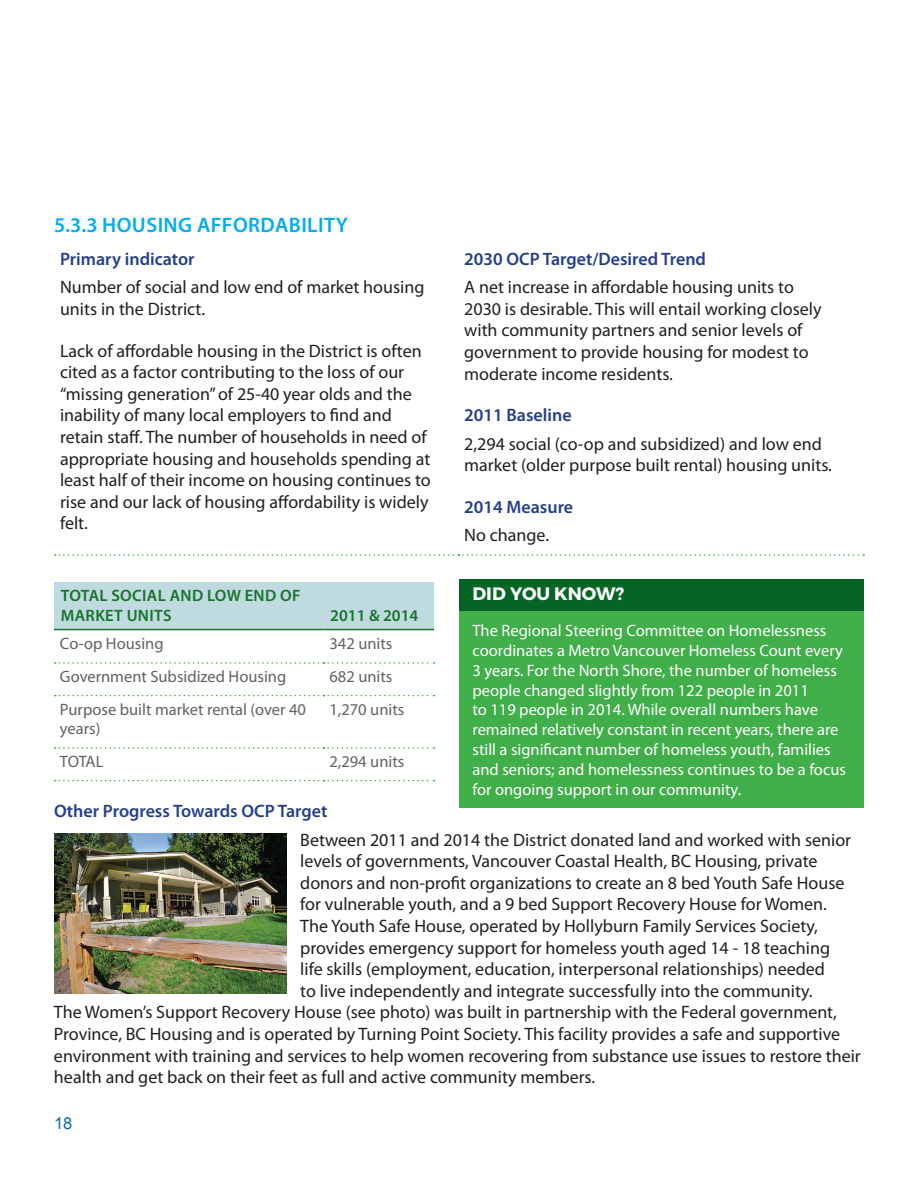
<style>
.page{position:relative;width:918px;height:1188px;background:#fff}
.page>*{position:absolute;margin:0;border:0;box-sizing:border-box;transform-origin:0 0}
.t1{font:600 21px "Myriad Pro";letter-spacing:.02em;color:#00aeef}
.t2{font:18px/21.6px "Myriad Pro";color:#231f20}
.t3{font:600 18px "Myriad Pro";color:#253f8e}
.t4{font:700 18px "Montserrat";color:#fff}
.t5{font:16.5px/19.8px "Myriad Pro";color:#fff}
.t6{font:16.5px/19.8px "Myriad Pro";color:#636366}
.t7{font:600 16.5px/19.8px "Myriad Pro";letter-spacing:.02em;color:#19732d}
.t8{font:600 16.5px "Myriad Pro";color:#19732d}
.t9{font:16.5px "Arial";color:#0070ac}
</style>
<div class="page">
<svg style="left:55px;top:554px;width:809px;height:2px"></svg>
<div style="left:54px;top:582px;width:380px;height:47px;background:#bfdbe0"></div>
<hr style="left:54px;top:629px;width:270px;height:1px;background:#19732d">
<hr style="left:324px;top:629px;width:110px;height:1px;background:#19732d">
<svg style="left:55px;top:662px;width:379px;height:2px"></svg>
<svg style="left:55px;top:695px;width:379px;height:1px"></svg>
<svg style="left:55px;top:747px;width:379px;height:2px"></svg>
<svg style="left:55px;top:780px;width:379px;height:1px"></svg>
<div style="left:459px;top:610px;width:405px;height:198px;background:#40ae49"></div>
<div style="left:459px;top:579px;width:405px;height:31px;background:#056524"></div>
<img style="left:54px;top:834px;width:233px;height:160px">
<p class="t1" style="left:54px;top:211px;width:295px">5.3.3 Housing Affordabi lity</p>
<p class="t3" style="left:60px;top:247px;width:136px">Primary indicator</p>
<p class="t2" style="left:60px;top:276px;width:366px">Number of social and low end of market housing units in the District.</p>
<p class="t2" style="left:60px;top:339px;width:372px">Lack of affordable housing in the District is often cited as a factor contributing to the loss of our “missing generation” of 25-40 year olds and the inability of many local employers to find and retain staff. The number of households in need of appropriate housing and households spending at least half of their income on housing continues to rise and our lack of housing affordability is widely felt.</p>
<p class="t3" style="left:464px;top:247px;width:243px">2030 OCP Target/Desired Trend</p>
<p class="t2" style="left:464px;top:276px;width:359px">A net increase in affordable housing units to 2030 is desirable. This will entail working closely with community partners and senior levels of government to provide housing for modest to moderate income residents.</p>
<p class="t3" style="left:464px;top:404px;width:109px">2011 Baseline</p>
<p class="t2" style="left:464px;top:433px;width:369px">2,294 social (co-op and subsidized) and low end market (older purpose built rental) housing units.</p>
<p class="t3" style="left:464px;top:496px;width:111px">2014 Measure</p>
<p class="t2" style="left:464px;top:524px;width:86px">No change.</p>
<p class="t4" style="left:472px;top:583px;width:153px">DID YOU KNOW?</p>
<p class="t7" style="left:61px;top:585px;width:238px">Total Social and Low End of<br>Mar</p>
<p class="t7" style="left:95px;top:605px;width:78px">ket Units</p>
<p class="t8" style="left:330px;top:605px;width:90px">2011 &amp; 2014</p>
<p class="t6" style="left:60px;top:634px;width:105px">Co-op Housing</p>
<p class="t6" style="left:329px;top:634px;width:64px">342 units</p>
<p class="t6" style="left:60px;top:666px;width:228px">Government Subsidized Housing</p>
<p class="t6" style="left:329px;top:666px;width:64px">682 units</p>
<p class="t6" style="left:60px;top:699px;width:248px">Purpose built market rental (over 40 years)</p>
<p class="t6" style="left:329px;top:699px;width:76px">1,270 units</p>
<p class="t6" style="left:60px;top:751px;width:45px">TOTAL</p>
<p class="t6" style="left:329px;top:751px;width:76px">2,294 units</p>
<p class="t3" style="left:54px;top:800px;width:275px">Other Progress Towards OCP Target</p>
<p class="t2" style="left:300px;top:828px;width:552px">Between 2011 and 2014 the District donated land and worked with senior</p>
<p class="t2" style="left:300px;top:850px;width:519px">levels of governments, Vancouver Coastal Health, BC Housing, private</p>
<p class="t2" style="left:300px;top:872px;width:546px">donors and non-profit organizations to create an 8 bed Youth Safe House</p>
<p class="t2" style="left:300px;top:893px;width:528px">for vulnerable youth, and a 9 bed Support Recovery House for Women.</p>
<p class="t2" style="left:300px;top:915px;width:519px">The Youth Safe House, operated by Hollyburn Family Services Society,</p>
<p class="t2" style="left:300px;top:936px;width:531px">provides emergency support for homeless youth aged 14 - 18 teaching</p>
<p class="t2" style="left:300px;top:958px;width:526px">life skills (employment, education, interpersonal relationships) needed</p>
<p class="t2" style="left:300px;top:980px;width:514px">to live independently and integrate successfully into the community.</p>
<p class="t2" style="left:54px;top:1001px;width:784px">The Women’s Support Recovery House (see photo) was built in partnership with the Federal government,</p>
<p class="t2" style="left:54px;top:1023px;width:788px">Province, BC Housing and is operated by Turning Point Society. This facility provides a safe and supportive</p>
<p class="t2" style="left:54px;top:1044px;width:808px">environment with training and services to help women recovering from substance use issues to restore their</p>
<p class="t2" style="left:54px;top:1066px;width:543px">health and get back on their feet as full and active community members.</p>
<p class="t5" style="left:472px;top:621px;width:375px">The Regional Steering Committee on Homelessness coordinates a Metro Vancouver Homeless Count every 3 years. For the North Shore, the number of homeless people changed slightly from 122 people in 2011<br>to 119 people in 2014. While overall numbers have remained relatively constant in recent years, there are still a significant number of homeless youth, families and seniors; and homelessness continues to be a focus for ongoing support in our community.</p>
<p class="t9" style="left:54px;top:1112px;width:20px">18</p>
</div>
